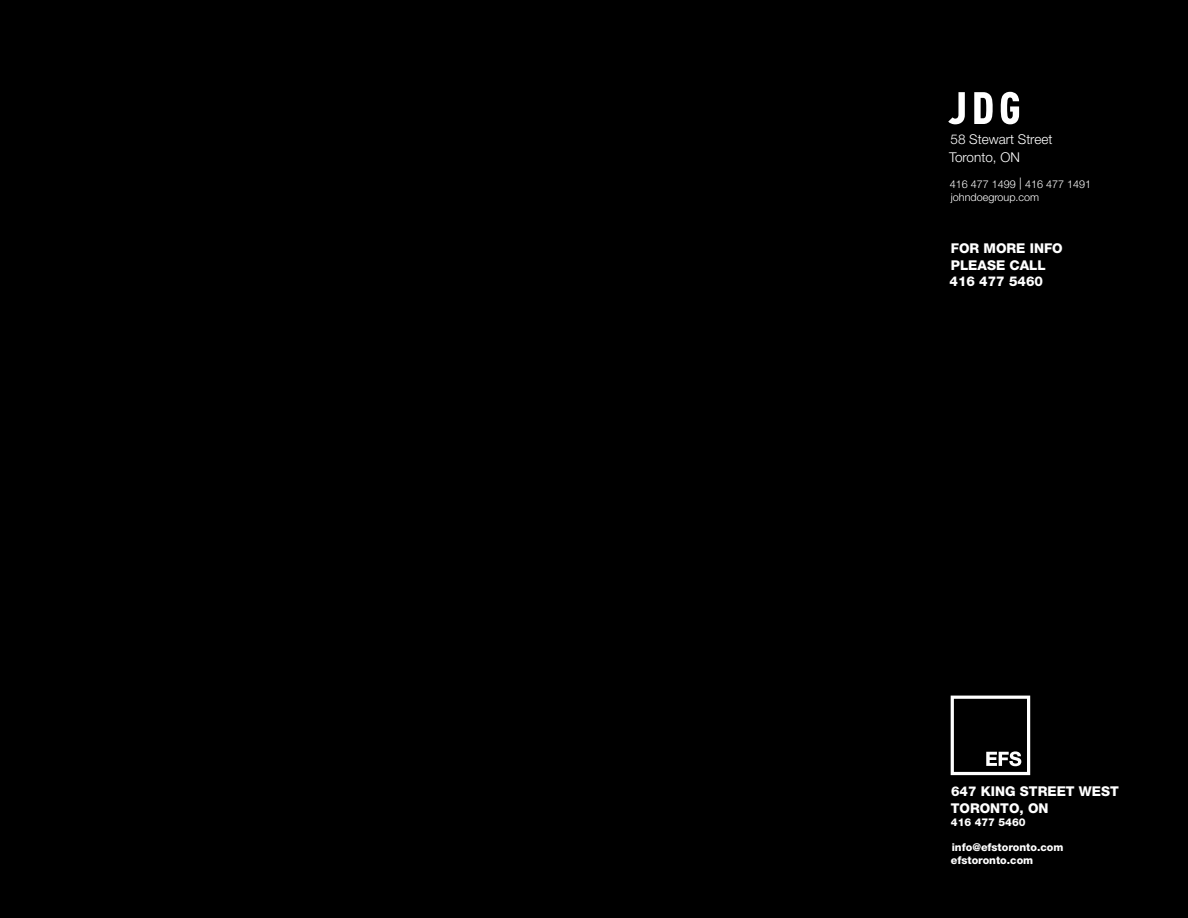
<style>
.page{position:relative;width:1188px;height:918px;background:#000}
.page>*{position:absolute;margin:0;border:0;box-sizing:border-box;transform-origin:0 0}
.t1{font:800 13.5px/16.5px "Helvetica Neue LT Pro";color:#fff}
.t2{font:300 13.5px/18px "Helvetica Neue LT Pro";color:#fff}
.t3{font:800 10.8px/12.9px "Helvetica Neue LT Pro";color:#fff}
.t4{font:300 10.8px/12.9px "Helvetica Neue LT Pro";color:#fff}
.s1{font-size:12px}
</style>
<div class="page">
<svg style="left:1001px;top:92px;width:18px;height:32px"></svg>
<svg style="left:974px;top:92px;width:19px;height:32px"></svg>
<svg style="left:948px;top:92px;width:17px;height:32px"></svg>
<svg style="left:951px;top:696px;width:79px;height:79px"></svg>
<p class="t2" style="left:949px;top:130px;width:105px">58 Stewart Street<br>Toronto, ON</p>
<p class="t4" style="left:950px;top:177px;width:143px">416 477 1499 <span class="s1">|</span> 416 477 1491 johndoegroup.com</p>
<p class="t1" style="left:950px;top:240px;width:115px">FOR MORE INFO<br>PLEASE CALL<br>416 477 5460</p>
<p class="t1" style="left:951px;top:783px;width:170px">647 KING STREET WEST<br>TORONTO, ON</p>
<p class="t3" style="left:951px;top:815px;width:76px">416 477 5460</p>
<p class="t3" style="left:951px;top:841px;width:114px">info@efstoronto.com efstoronto.com</p>
</div>
